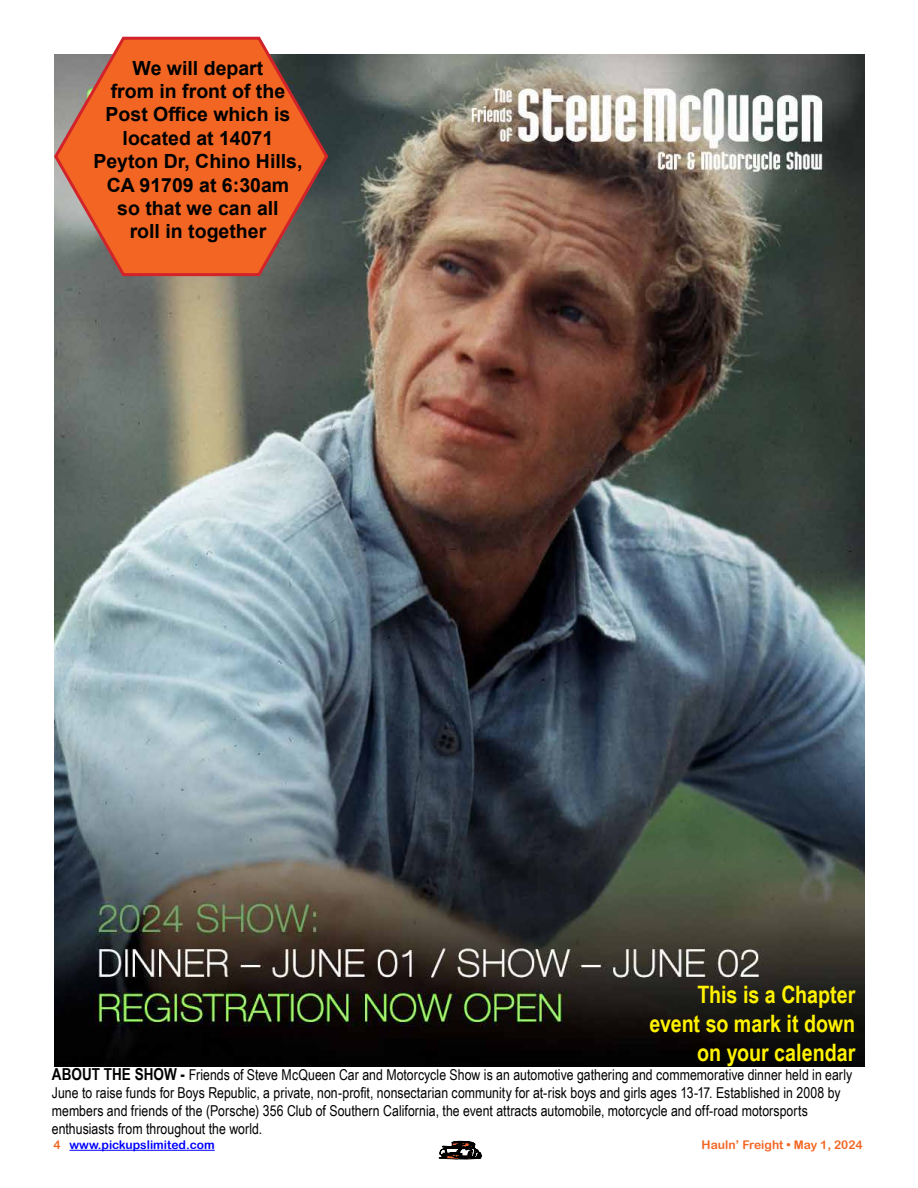
<style>
.page{position:relative;width:918px;height:1188px;background:#fff}
.page>*{position:absolute;margin:0;border:0;box-sizing:border-box;transform-origin:0 0}
.t1{font:700 24px/28.8px "Arial Narrow";color:#fff200;text-align:right}
.t2{font:700 19.5px/23.4px "Arial";color:#000;text-align:center}
.t3{font:15px/18px "Arial Narrow";letter-spacing:.005em;color:#000}
.t4{font:12px "Arial Rounded MT Bold";color:#00f}
.t5{font:12px "Arial Rounded MT Bold";color:#f26522}
.s1{font-weight:700;font-size:16.5px}
.s2{color:#f26522}
</style>
<div class="page">
<svg style="left:439px;top:1140px;width:44px;height:19px"></svg>
<hr style="left:70px;top:1150px;width:145px;height:1px;background:#00f">
<img style="left:54px;top:54px;width:810px;height:1013px">
<svg style="left:54px;top:36px;width:276px;height:242px;background:#d16a3a"></svg>
<h2 class="t2" style="left:93px;top:56px;width:211px">We will depart<br>from in front of the<br>Post Office which is located at 14071<br>Peyton Dr, Chino Hills,<br>CA 91709 at 6:30am so that we can all<br>roll in together</h2>
<h1 class="t1" style="left:650px;top:979px;width:207px">This is a Chapter event so mark it down on your calendar</h1>
<p class="t3" style="left:52px;top:1065px;width:802px"><span class="s1">ABOUT THE SHOW -</span> Friends of Steve McQueen Car and Motorcycle Show is an automotive gathering and commemorative dinner held in early June to raise funds for Boys Republic, a private, non-profit, nonsectarian community for at-risk boys and girls ages 13-17. Established in 2008 by members and friends of the (Porsche) 356 Club of Southern California, the event attracts automobile, motorcycle and off-road motorsports enthusiasts from throughout the world.</p>
<p class="t4" style="left:53px;top:1138px;width:163px"><span class="s2">4</span> www.pickupslimited.com</p>
<p class="t5" style="left:702px;top:1138px;width:162px">Hauln’ Freight • May 1, 2024</p>
</div>
